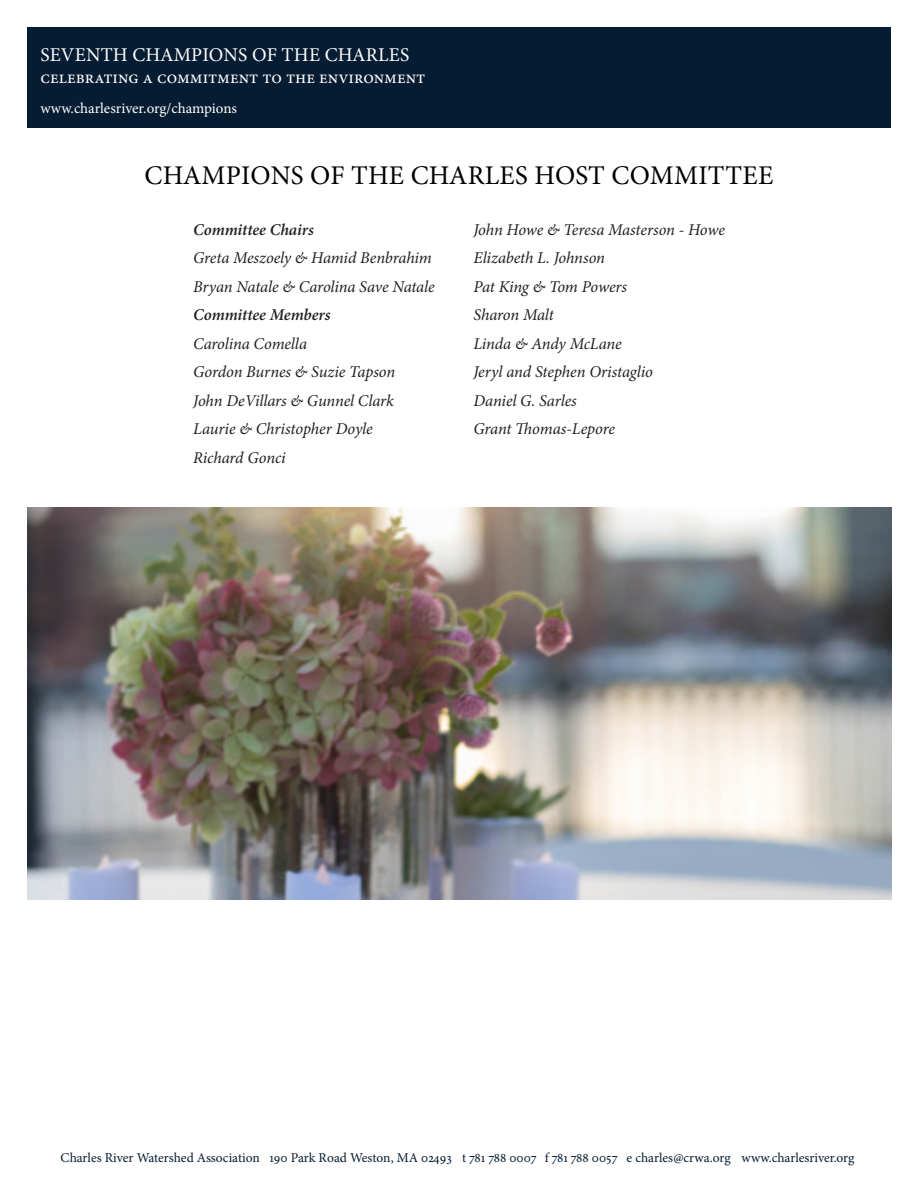
<style>
.page{position:relative;width:918px;height:1188px;background:#fff}
.page>*{position:absolute;margin:0;border:0;box-sizing:border-box;transform-origin:0 0}
.t1{font:27px "Minion Pro";letter-spacing:.01em;color:#000}
.t2{font:19.5px "Minion Pro";letter-spacing:.01em;color:#fff}
.t3{font:18px "Minion Pro";color:#fff}
.t4{font:italic 16.5px/28.5px "Minion Pro";letter-spacing:-.01em;color:#231f20}
.t5{font:italic 600 16.5px "Minion Pro";letter-spacing:-.005em;color:#231f20}
.t6{font:15px "Minion Pro";color:#fff}
.t7{font:13.5px "Minion Pro";color:#061c32}
.s1{font-weight:600}
</style>
<div class="page">
<div style="left:27px;top:27px;width:864px;height:101px;background:#061c32"></div>
<img style="left:28px;top:508px;width:864px;height:392px">
<p class="t2" style="left:41px;top:35px;width:362px">FOURTH CHAMPIONS OF THE CHARLES</p>
<p class="t3" style="left:40px;top:58px;width:258px">celebrating 50 years with crwa</p>
<p class="t2" style="left:41px;top:42px;width:370px">SEVENTH CHAMPIONS OF THE CHARLES</p>
<p class="t3" style="left:40px;top:65px;width:386px">celebrating a commitment to the environment</p>
<p class="t6" style="left:40px;top:98px;width:198px">www.charlesriver.org/champions</p>
<p class="t1" style="left:145px;top:158px;width:630px">CHAMPIONS OF THE CHARLES HOST COMMITTEE</p>
<p class="t5" style="left:193px;top:218px;width:122px">Committee Chairs</p>
<p class="t4" style="left:193px;top:244px;width:240px">Greta Meszoely &amp; Hamid Benbrahim</p>
<p class="t4" style="left:193px;top:272px;width:243px">Bryan Natale &amp; Carolina Save Natale<br><span class="s1">Committee Members</span></p>
<p class="t4" style="left:193px;top:329px;width:204px">Carolina Comella<br>Gordon Burnes &amp; Suzie Tapson</p>
<p class="t4" style="left:193px;top:386px;width:202px">John DeVillars &amp; Gunnel Clark</p>
<p class="t4" style="left:193px;top:415px;width:181px">Laurie &amp; Christopher Doyle</p>
<p class="t4" style="left:193px;top:443px;width:94px">Richard Gonci</p>
<p class="t4" style="left:473px;top:215px;width:253px">John Howe &amp; Teresa Masterson - Howe</p>
<p class="t4" style="left:473px;top:244px;width:133px">Elizabeth L. Johnson</p>
<p class="t4" style="left:473px;top:272px;width:155px">Pat King &amp; Tom Powers</p>
<p class="t4" style="left:473px;top:301px;width:82px">Sharon Malt</p>
<p class="t4" style="left:473px;top:329px;width:150px">Linda &amp; Andy McLane</p>
<p class="t4" style="left:473px;top:358px;width:181px">Jeryl and Stephen Oristaglio</p>
<p class="t4" style="left:473px;top:386px;width:105px">Daniel G. Sarles</p>
<p class="t4" style="left:473px;top:415px;width:143px">Grant Thomas-Lepore</p>
<p class="t7" style="left:61px;top:1149px;width:795px">Charles River Watershed Association 190 Park Road Weston, MA 02493 t 781 788 0007 f 781 788 0057 e charles@crwa.org www.charlesriver.org</p>
</div>
